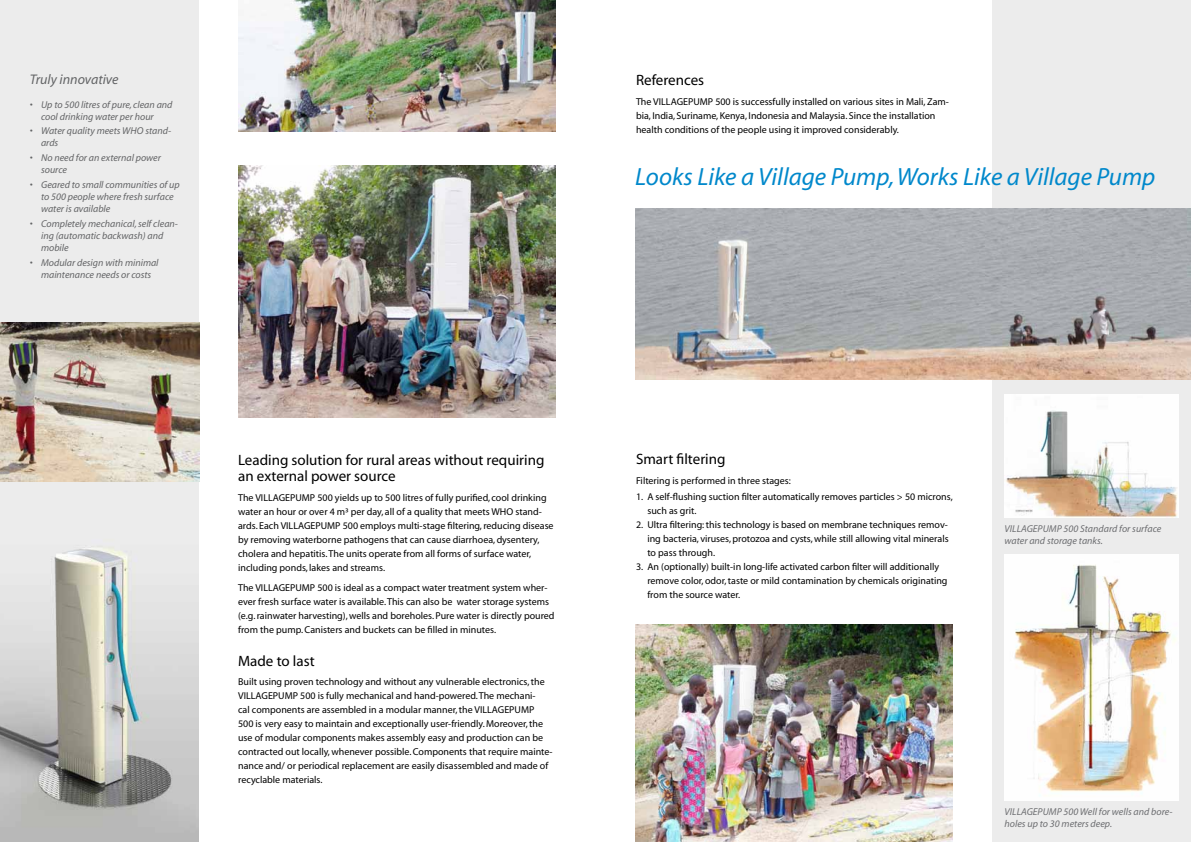
<style>
.page{position:relative;width:1191px;height:842px;background:#fff}
.page>*{position:absolute;margin:0;border:0;box-sizing:border-box;transform-origin:0 0}
.t1{font:italic 25px "Myriad";color:#0088cb}
.t2{font:15px/16px "Myriad";color:#000}
.t3{font:italic 14px "Myriad";color:#636466}
.t4{font:10px/14px "Myriad";color:#000}
.t5{font:italic 10px/12px "Myriad";color:#636466}
.t6{font:italic 10px/12px "Myriad";color:#6d6e71}
</style>
<div class="page">
<div style="left:0;top:0;width:199px;height:842px;background:#ececec"></div>
<div style="left:992px;top:0;width:199px;height:842px;background:#ececec"></div>
<img style="left:1004px;top:555px;width:174px;height:245px">
<img style="left:1004px;top:394px;width:174px;height:123px">
<img style="left:0;top:547px;width:199px;height:295px">
<img style="left:238px;top:166px;width:318px;height:251px">
<img style="left:635px;top:208px;width:556px;height:172px">
<img style="left:0;top:322px;width:199px;height:159px">
<img style="left:635px;top:625px;width:317px;height:217px">
<img style="left:238px;top:0;width:318px;height:131px">
<h3 class="t3" style="left:30px;top:73px;width:90px">Truly innovative</h3>
<p class="t5" style="left:41px;top:99px;width:133px;text-indent:-11px">• Up to 500 litres of pure, clean and cool drinking water per hour</p>
<p class="t5" style="left:41px;top:125px;width:131px;text-indent:-11px">• Water quality meets WHO stand&shy;ards</p>
<p class="t5" style="left:41px;top:152px;width:121px;text-indent:-11px">• No need for an external power source</p>
<p class="t5" style="left:41px;top:179px;width:140px;text-indent:-11px">• Geared to small communities of up to 500 people where fresh surface water is available</p>
<p class="t5" style="left:41px;top:218px;width:138px;text-indent:-11px">• Completely mechanical, self clean&shy;ing (automatic backwash) and mobile</p>
<p class="t5" style="left:30px;top:257px;width:130px;text-align:center">• Modular design with minimal maintenance needs or costs</p>
<h2 class="t2" style="left:238px;top:453px;width:308px">Leading solution for rural areas without requiring an external power source</h2>
<p class="t4" style="left:238px;top:491px;width:317px">The VILLAGEPUMP 500 yields up to 500 litres of fully purified, cool drinking water an hour or over 4 m³ per day, all of a quality that meets WHO stand&shy;ards. Each VILLAGEPUMP 500 employs multi-stage filtering, reducing disease by removing waterborne pathogens that can cause diarrhoea, dysentery, cholera and hepatitis. The units operate from all forms of surface water, including ponds, lakes and streams.</p>
<p class="t4" style="left:238px;top:581px;width:318px">The VILLAGEPUMP 500 is ideal as a compact water treatment system wher&shy;ever fresh surface water is available. This can also be water storage systems (e.g. rainwater harvesting), wells and boreholes. Pure water is directly poured from the pump. Canisters and buckets can be filled in minutes.</p>
<h2 class="t2" style="left:238px;top:653px;width:78px">Made to last</h2>
<p class="t4" style="left:238px;top:675px;width:316px">Built using proven technology and without any vulnerable electronics, the VILLAGEPUMP 500 is fully mechanical and hand-powered. The mechani-<br>cal components are assembled in a modular manner, the VILLAGEPUMP<br>500 is very easy to maintain and exceptionally user-friendly. Moreover, the use of modular components makes assembly easy and production can be contracted out locally, whenever possible. Components that require mainte&shy;nance and/ or periodical replacement are easily disassembled and made of recyclable materials.</p>
<h2 class="t2" style="left:636px;top:73px;width:70px">References</h2>
<p class="t4" style="left:636px;top:95px;width:314px">The VILLAGEPUMP 500 is successfully installed on various sites in Mali, Zam&shy;bia, India, Suriname, Kenya, Indonesia and Malaysia. Since the installation health conditions of the people using it improved considerably.</p>
<h1 class="t1" style="left:635px;top:164px;width:522px">Looks Like a Village Pump, Works Like a Village Pump</h1>
<h2 class="t2" style="left:636px;top:452px;width:91px">Smart filtering</h2>
<p class="t4" style="left:636px;top:474px;width:156px">Filtering is performed in three stages:</p>
<p class="t4" style="left:647px;top:490px;width:307px;text-indent:-11px">1. A self-flushing suction filter automatically removes particles &gt; 50 microns, such as grit.</p>
<p class="t4" style="left:647px;top:518px;width:303px;text-align:justify;text-indent:-11px">2. Ultra filtering: this technology is based on membrane techniques remov&shy;ing bacteria, viruses, protozoa and cysts, while still allowing vital minerals to pass through.</p>
<p class="t4" style="left:647px;top:560px;width:302px;text-indent:-11px">3. An (optionally) built-in long-life activated carbon filter will additionally remove color, odor, taste or mild contamination by chemicals originating from the source water.</p>
<p class="t6" style="left:1004px;top:523px;width:158px">VILLAGEPUMP 500 Standard for surface water and storage tanks.</p>
<p class="t6" style="left:1004px;top:806px;width:169px">VILLAGEPUMP 500 Well for wells and bore&shy;holes up to 30 meters deep.</p>
</div>
